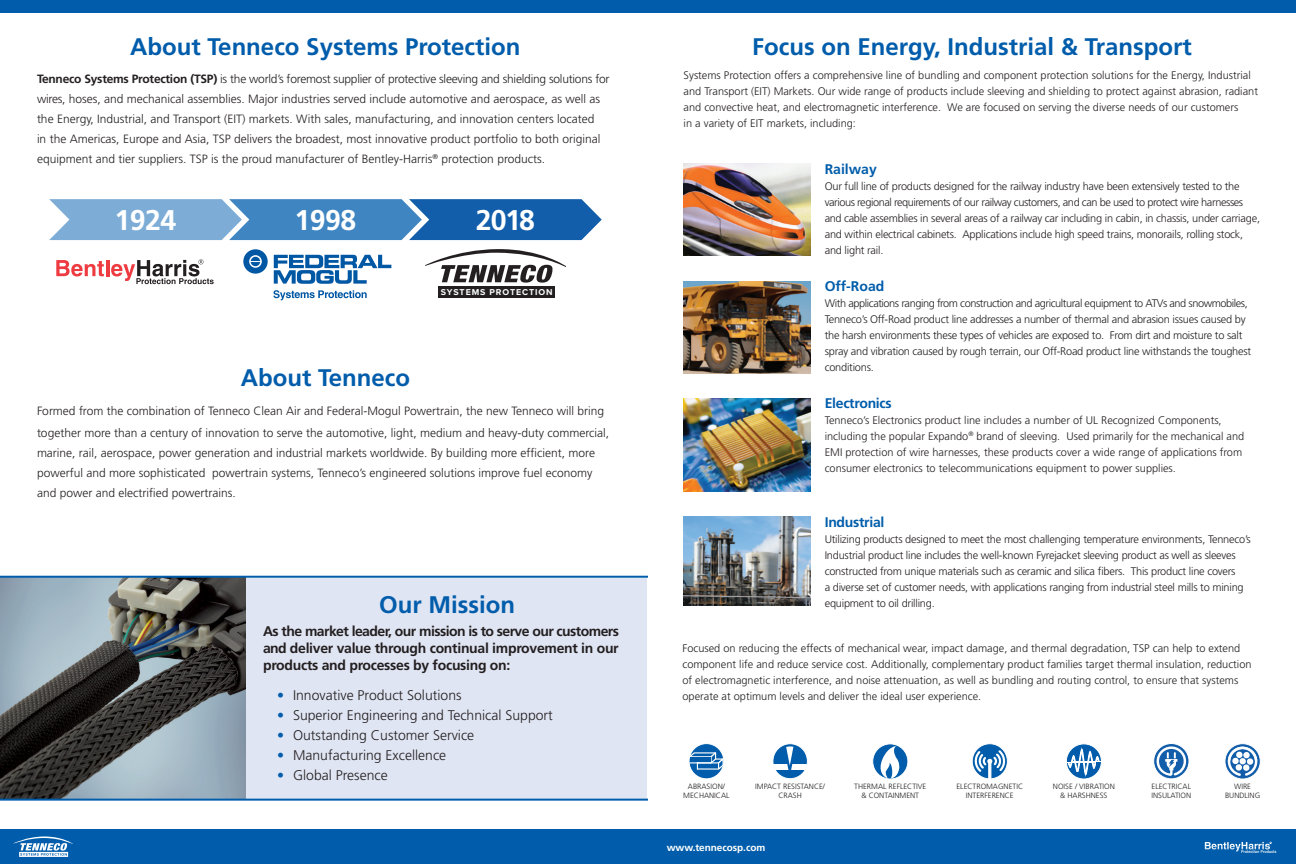
<style>
.page{position:relative;width:1296px;height:864px;background:#fff}
.page>*{position:absolute;margin:0;border:0;box-sizing:border-box;transform-origin:0 0}
.Sidebar_Bullet{font:700 28.5px "Frutiger";letter-spacing:-.02em;color:#fff}
.t1{font:700 24px "Frutiger";color:#015dab}
.t2{font:300 14px "Frutiger";color:#231f20}
.t3{font:700 14px/16.8px "Frutiger";letter-spacing:-.02em;color:#231f20;text-align:justify}
.t4{font:700 14px "Frutiger";letter-spacing:-.02em;color:#015dab}
.t5{font:700 14px "Frutiger";color:#015dab}
.t6{font:300 12px/20px "Frutiger";color:#231f20}
.t7{font:300 11px/16px "Frutiger";letter-spacing:-.02em;color:#231f20}
.t8{font:300 11px/16px "Frutiger";color:#231f20}
.Product_Name{font:700 10px "Frutiger";letter-spacing:-.005em;color:#fff}
.t9{font:700 8.8px "Proxima Nova";letter-spacing:.1em;color:#fff}
.t10{font:300 7.6px/9.2px "Frutiger";color:#231f20;text-align:center}
.s1{font-weight:700}
.s2{color:#015dab}
</style>
<div class="page">
<div style="left:639px;top:829px;width:657px;height:35px;background:#015dab"></div>
<svg style="left:1205px;top:842px;width:71px;height:11px"></svg>
<div style="left:639px;top:0;width:657px;height:12px;background:#015dab"></div>
<div style="left:0;top:829px;width:648px;height:35px;background:#015dab"></div>
<div style="left:0;top:0;width:657px;height:12px;background:#015dab"></div>
<div style="left:0;top:578px;width:647px;height:222px;background:#e0e5f3"></div>
<img style="left:0;top:578px;width:246px;height:221px">
<hr style="left:0;top:576px;width:648px;height:2px;background:#015dab">
<hr style="left:0;top:799px;width:648px;height:2px;background:#015dab">
<svg style="left:689px;top:744px;width:35px;height:35px"></svg>
<div style="left:689px;top:743px;width:35px;height:36px;border:1px solid #fff;border-radius:50%"></div>
<div style="left:773px;top:744px;width:34px;height:35px;background:#015dab;border-radius:50%"></div>
<div style="left:773px;top:744px;width:35px;height:35px;border:1px solid #fff;border-radius:50%"></div>
<div style="left:773px;top:764px;width:34px;height:6px;background:#fff"></div>
<svg style="left:784px;top:746px;width:11px;height:33px"></svg>
<svg style="left:1154px;top:744px;width:35px;height:35px"></svg>
<div style="left:1153px;top:743px;width:36px;height:36px;border:1px solid #fff;border-radius:50%"></div>
<svg style="left:1157px;top:746px;width:29px;height:30px"></svg>
<svg style="left:972px;top:744px;width:35px;height:35px"></svg>
<div style="left:972px;top:744px;width:36px;height:35px;border:1px solid #fff;border-radius:50%"></div>
<div style="left:988px;top:761px;width:3px;height:18px;background:#fff;border:1px solid #fff"></div>
<div style="left:873px;top:744px;width:35px;height:35px;background:#015dab;border-radius:50%"></div>
<div style="left:873px;top:744px;width:35px;height:35px;border:1px solid #fff;border-radius:50%"></div>
<svg style="left:877px;top:746px;width:23px;height:33px"></svg>
<svg style="left:1225px;top:744px;width:35px;height:35px"></svg>
<div style="left:1225px;top:743px;width:35px;height:36px;border:1px solid #fff;border-radius:50%"></div>
<svg style="left:1227px;top:746px;width:30px;height:30px"></svg>
<svg style="left:975px;top:750px;width:30px;height:22px"></svg>
<svg style="left:1066px;top:744px;width:35px;height:35px"></svg>
<div style="left:1066px;top:744px;width:36px;height:35px;border:1px solid #fff;border-radius:50%"></div>
<svg style="left:1066px;top:745px;width:35px;height:30px"></svg>
<svg style="left:689px;top:750px;width:35px;height:21px"></svg>
<hr style="left:690px;top:758px;width:21px;height:4px;background:#015dab">
<img style="left:684px;top:163px;width:126px;height:93px">
<img style="left:684px;top:281px;width:126px;height:93px">
<img style="left:684px;top:399px;width:126px;height:92px">
<img style="left:684px;top:517px;width:126px;height:88px">
<svg style="left:49px;top:199px;width:553px;height:41px;background:#518dc4"></svg>
<svg style="left:56px;top:260px;width:48px;height:16px"></svg>
<hr style="left:106px;top:260px;width:3px;height:16px;background:#ee3a41">
<svg style="left:111px;top:259px;width:103px;height:25px"></svg>
<svg style="left:243px;top:249px;width:25px;height:25px"></svg>
<svg style="left:274px;top:255px;width:117px;height:29px"></svg>
<svg style="left:273px;top:290px;width:94px;height:10px"></svg>
<svg style="left:425px;top:249px;width:141px;height:34px"></svg>
<div style="left:438px;top:286px;width:117px;height:12px;background:#231f20"></div>
<svg style="left:14px;top:837px;width:59px;height:20px"></svg>
<p class="t1" style="left:130px;top:32px;width:392px">About Tenneco Systems Protection</p>
<p class="t6" style="left:37px;top:69px;width:574px"><span class="s1">Tenneco Systems Protection (TSP)</span> is the world’s foremost supplier of protective sleeving and shielding solutions for wires, hoses, and mechanical assemblies. Major industries served include automotive and aerospace, as well as the Energy, Industrial, and Transport (EIT) markets. With sales, manufacturing, and innovation centers located<br>in the Americas, Europe and Asia, TSP delivers the broadest, most innovative product portfolio to both original equipment and tier suppliers. TSP is the proud manufacturer of Bentley-Harris<sup>®</sup> protection products.</p>
<p class="Sidebar_Bullet" style="left:115px;top:204px;width:63px">1924</p>
<p class="Sidebar_Bullet" style="left:295px;top:204px;width:63px">1998</p>
<p class="Sidebar_Bullet" style="left:476px;top:204px;width:61px">2018</p>
<p class="t9" style="left:441px;top:285px;width:113px">SYSTEMS PROTECTION</p>
<p class="t1" style="left:241px;top:364px;width:171px">About Tenneco</p>
<p class="t6" style="left:37px;top:400px;width:574px;line-height:22px">Formed from the combination of Tenneco Clean Air and Federal-Mogul Powertrain, the new Tenneco will bring together more than a century of innovation to serve the automotive, light, medium and heavy-duty commercial,</p>
<p class="t6" style="left:37px;top:443px;width:560px">marine, rail, aerospace, power generation and industrial markets worldwide. By building more efficient, more powerful and more sophisticated powertrain systems, Tenneco’s engineered solutions improve fuel economy and power and electrified powertrains.</p>
<p class="t1" style="left:379px;top:591px;width:137px">Our Mission</p>
<p class="t3" style="left:263px;top:623px;width:357px">As the market leader, our mission is to serve our customers and deliver value through continual improvement in our products and processes by focusing on:</p>
<p class="t2" style="left:277px;top:687px;width:186px"><span class="s2">•</span> Innovative Product Solutions</p>
<p class="t2" style="left:277px;top:707px;width:277px"><span class="s2">•</span> Superior Engineering and Technical Support</p>
<p class="t2" style="left:277px;top:727px;width:199px"><span class="s2">•</span> Outstanding Customer Service</p>
<p class="t2" style="left:277px;top:747px;width:171px"><span class="s2">•</span> Manufacturing Excellence</p>
<p class="t2" style="left:277px;top:767px;width:112px"><span class="s2">•</span> Global Presence</p>
<p class="t1" style="left:752px;top:32px;width:441px">Focus on Energy, Industrial &amp; Transport</p>
<p class="t8" style="left:684px;top:68px;width:576px">Systems Protection offers a comprehensive line of bundling and component protection solutions for the Energy, Industrial and Transport (EIT) Markets. Our wide range of products include sleeving and shielding to protect against abrasion, radiant and convective heat, and electromagnetic interference. We are focused on serving the diverse needs of our customers</p>
<p class="t8" style="left:684px;top:116px;width:174px">in a variety of EIT markets, including:</p>
<p class="t5" style="left:825px;top:161px;width:54px">Railway</p>
<p class="t7" style="left:825px;top:178px;width:437px">Our full line of products designed for the railway industry have been extensively tested to the various regional requirements of our railway customers, and can be used to protect wire harnesses and cable assemblies in several areas of a railway car including in cabin, in chassis, under carriage, and within electrical cabinets. Applications include high speed trains, monorails, rolling stock, and light rail.</p>
<p class="t4" style="left:825px;top:278px;width:61px">Off-Road</p>
<p class="t7" style="left:825px;top:295px;width:428px">With applications ranging from construction and agricultural equipment to ATVs and snowmobiles, Tenneco’s Off-Road product line addresses a number of thermal and abrasion issues caused by the harsh environments these types of vehicles are exposed to. From dirt and moisture to salt spray and vibration caused by rough terrain, our Off-Road product line withstands the toughest conditions.</p>
<p class="t4" style="left:825px;top:395px;width:68px">Electronics</p>
<p class="t8" style="left:825px;top:412px;width:421px">Tenneco’s Electronics product line includes a number of UL Recognized Components, including the popular Expando<sup>®</sup> brand of sleeving. Used primarily for the mechanical and EMI protection of wire harnesses, these products cover a wide range of applications from consumer electronics to telecommunications equipment to power supplies.</p>
<p class="t4" style="left:825px;top:514px;width:61px">Industrial</p>
<p class="t7" style="left:825px;top:531px;width:428px">Utilizing products designed to meet the most challenging temperature environments, Tenneco’s Industrial product line includes the well-known Fyrejacket sleeving product as well as sleeves constructed from unique materials such as ceramic and silica fibers. This product line covers<br>a diverse set of customer needs, with applications ranging from industrial steel mills to mining equipment to oil drilling.</p>
<p class="t8" style="left:682px;top:640px;width:571px">Focused on reducing the effects of mechanical wear, impact damage, and thermal degradation, TSP can help to extend component life and reduce service cost. Additionally, complementary product families target thermal insulation, reduction of electromagnetic interference, and noise attenuation, as well as bundling and routing control, to ensure that systems operate at optimum levels and deliver the ideal user experience.</p>
<p class="t10" style="left:683px;top:782px;width:48px">ABRASION/<br>MECHANICAL</p>
<p class="t10" style="left:755px;top:782px;width:71px">IMPACT RESISTANCE/<br>CRASH</p>
<p class="t10" style="left:854px;top:782px;width:74px">THERMAL REFLECTIVE &amp; CONTAINMENT</p>
<p class="t10" style="left:957px;top:782px;width:68px">ELECTROMAGNETIC<br>INTERFERENCE</p>
<p class="t10" style="left:1053px;top:782px;width:63px">NOISE / VIBRATION &amp; HARSHNESS</p>
<p class="t10" style="left:1151px;top:782px;width:41px;text-align:left">ELECTRICAL<br>INSULATION</p>
<p class="t10" style="left:1225px;top:782px;width:37px">WIRE<br>BUNDLING</p>
<p class="Product_Name" style="left:667px;top:841px;width:100px">www.tennecosp.com</p>
</div>
